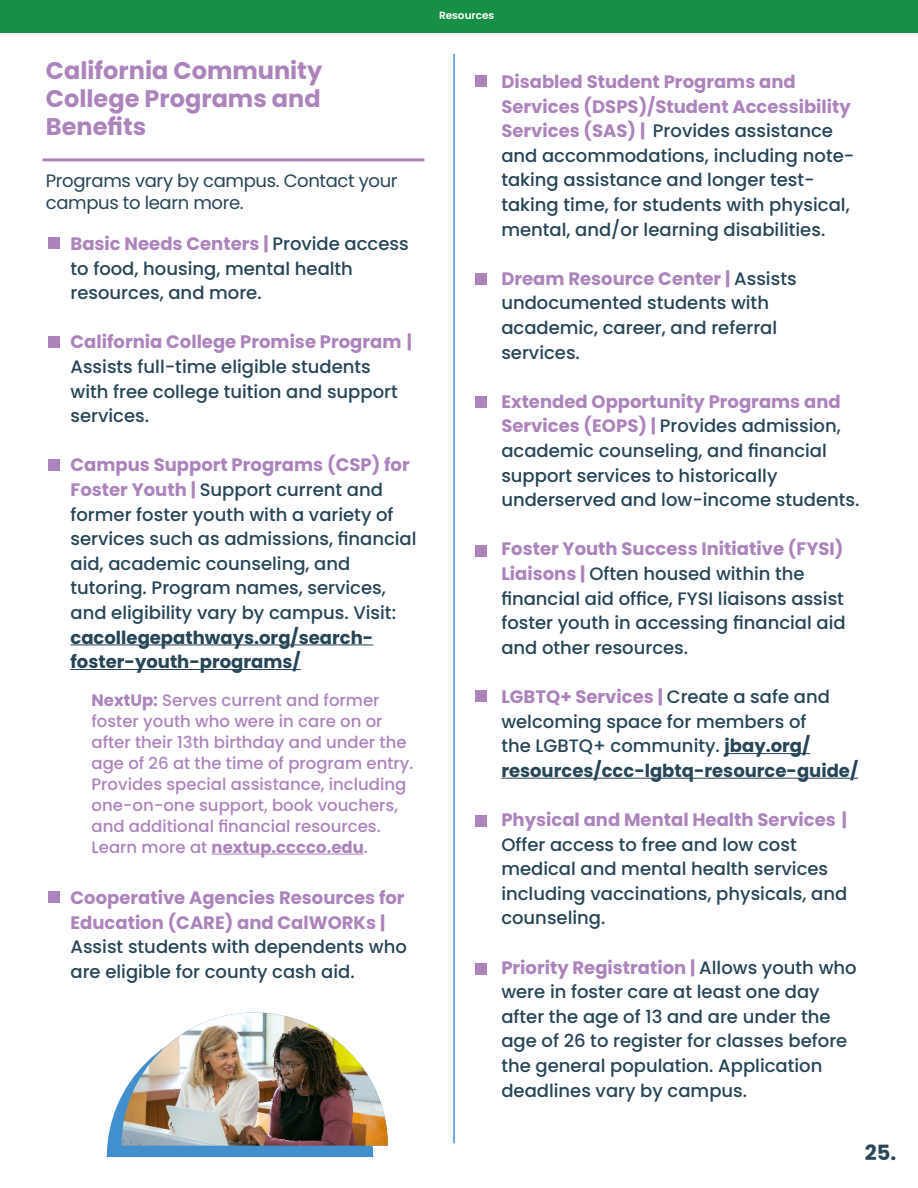
<style>
.page{position:relative;width:918px;height:1188px;background:#fff}
.page>*{position:absolute;margin:0;border:0;box-sizing:border-box;transform-origin:0 0}
.t1{font:700 24px/27.6px "Poppins";color:#ac84bb;text-align:justify}
.t2{font:700 21px "Poppins";color:#284657}
.t3{font:500 18px/24.6px "Poppins";color:#264556}
.t4{font:700 18px/24.6px "Poppins";color:#ac84bb}
.t5{font:700 18px/24.6px "Poppins";color:#264556}
.t6{font:18px/21.6px "Poppins";letter-spacing:-.02em;color:#264556}
.t7{font:500 16.5px/21px "Poppins";color:#ac84bb}
.t8{font:600 10.5px "Poppins";color:#fff}
.s1{font-weight:700;color:#ac84bb}
.s2{font-weight:700}
</style>
<div class="page">
<hr style="left:453px;top:54px;width:2px;height:1089px;background:#4190cd">
<hr style="left:71px;top:644px;width:302px;height:1px;background:#264556">
<hr style="left:71px;top:669px;width:230px;height:1px;background:#264556">
<hr style="left:212px;top:854px;width:152px;height:1px;background:#ac84bb">
<div style="left:48px;top:237px;width:11px;height:11px;background:#ac84bb"></div>
<div style="left:476px;top:75px;width:11px;height:12px;background:#ac84bb"></div>
<div style="left:476px;top:397px;width:11px;height:11px;background:#ac84bb"></div>
<div style="left:476px;top:690px;width:11px;height:12px;background:#ac84bb"></div>
<div style="left:476px;top:964px;width:11px;height:11px;background:#ac84bb"></div>
<div style="left:476px;top:274px;width:11px;height:11px;background:#ac84bb"></div>
<div style="left:476px;top:545px;width:11px;height:11px;background:#ac84bb"></div>
<div style="left:476px;top:815px;width:11px;height:11px;background:#ac84bb"></div>
<div style="left:48px;top:337px;width:11px;height:11px;background:#ac84bb"></div>
<div style="left:48px;top:460px;width:11px;height:11px;background:#ac84bb"></div>
<div style="left:48px;top:892px;width:11px;height:11px;background:#ac84bb"></div>
<hr style="left:43px;top:158px;width:382px;height:3px;background:#ac84bb">
<hr style="left:725px;top:753px;width:85px;height:1px;background:#264556">
<hr style="left:501px;top:778px;width:357px;height:1px;background:#264556">
<div style="left:0;top:0;width:918px;height:32px;background:#188f46"></div>
<svg style="left:107px;top:1095px;width:267px;height:62px"></svg>
<img style="left:122px;top:1012px;width:266px;height:134px">
<h1 class="t1" style="left:46px;top:58px;width:278px">California Community College Programs and Benefits</h1>
<p class="t6" style="left:46px;top:172px;width:353px">Programs vary by campus. Contact your campus to learn more.</p>
<p class="t3" style="left:70px;top:231px;width:340px"><span class="s1">Basic Needs Centers |</span> Provide access to food, housing, mental health resources, and more.</p>
<p class="t4" style="left:70px;top:330px;width:343px">California College Promise Program |</p>
<p class="t3" style="left:70px;top:354px;width:329px">Assists full-time eligible students with free college tuition and support services.</p>
<p class="t3" style="left:70px;top:453px;width:348px"><span class="s1">Campus Support Programs (CSP) for Foster Youth |</span> Support current and former foster youth with a variety of services such as admissions, financial aid, academic counseling, and tutoring. Program names, services, and eligibility vary by campus. Visit:</p>
<p class="t5" style="left:71px;top:625px;width:304px">cacollegepathways.org/search&shy;foster-youth-programs/</p>
<p class="t7" style="left:92px;top:690px;width:324px"><span class="s2">NextUp:</span> Serves current and former foster youth who were in care on or after their 13th birthday and under the age of 26 at the time of program entry.<br>Provides special assistance, including one-on-one support, book vouchers, and additional financial resources.<br>Learn more at <span class="s2">nextup.cccco.edu</span>.</p>
<p class="t4" style="left:70px;top:886px;width:336px">Cooperative Agencies Resources for<br>Education (CARE) and CalWORKs |</p>
<p class="t3" style="left:70px;top:935px;width:338px">Assist students with dependents who are eligible for county cash aid.</p>
<p class="t8" style="left:439px;top:9px;width:57px">Resources</p>
<p class="t3" style="left:501px;top:70px;width:354px"><span class="s1">Disabled Student Programs and Services (DSPS)/Student Accessibility Services (SAS) |</span> Provides assistance and accommodations, including note&shy;taking assistance and longer test&shy;taking time, for students with physical, mental, and/or learning disabilities.</p>
<p class="t3" style="left:501px;top:266px;width:297px"><span class="s1">Dream Resource Center |</span> Assists undocumented students with academic, career, and referral services.</p>
<p class="t3" style="left:501px;top:389px;width:360px"><span class="s1">Extended Opportunity Programs and Services (EOPS) |</span> Provides admission, academic counseling, and financial support services to historically underserved and low-income students.</p>
<p class="t3" style="left:501px;top:537px;width:346px"><span class="s1">Foster Youth Success Initiative (FYSI)<br>Liaisons |</span> Often housed within the financial aid office, FYSI liaisons assist foster youth in accessing financial aid and other resources.</p>
<p class="t3" style="left:501px;top:685px;width:358px"><span class="s1">LGBTQ+ Services |</span> Create a safe and welcoming space for members of<br>the LGBTQ+ community. <span class="s2">jbay.org/ resources/ccc-lgbtq-resource-guide/</span></p>
<p class="t4" style="left:501px;top:808px;width:347px">Physical and Mental Health Services |</p>
<p class="t3" style="left:501px;top:832px;width:347px">Offer access to free and low cost medical and mental health services including vaccinations, physicals, and counseling.</p>
<p class="t3" style="left:501px;top:955px;width:357px"><span class="s1">Priority Registration |</span> Allows youth who were in foster care at least one day after the age of 13 and are under the age of 26 to register for classes before the general population. Application deadlines vary by campus.</p>
<p class="t2" style="left:865px;top:1140px;width:33px">25.</p>
</div>
